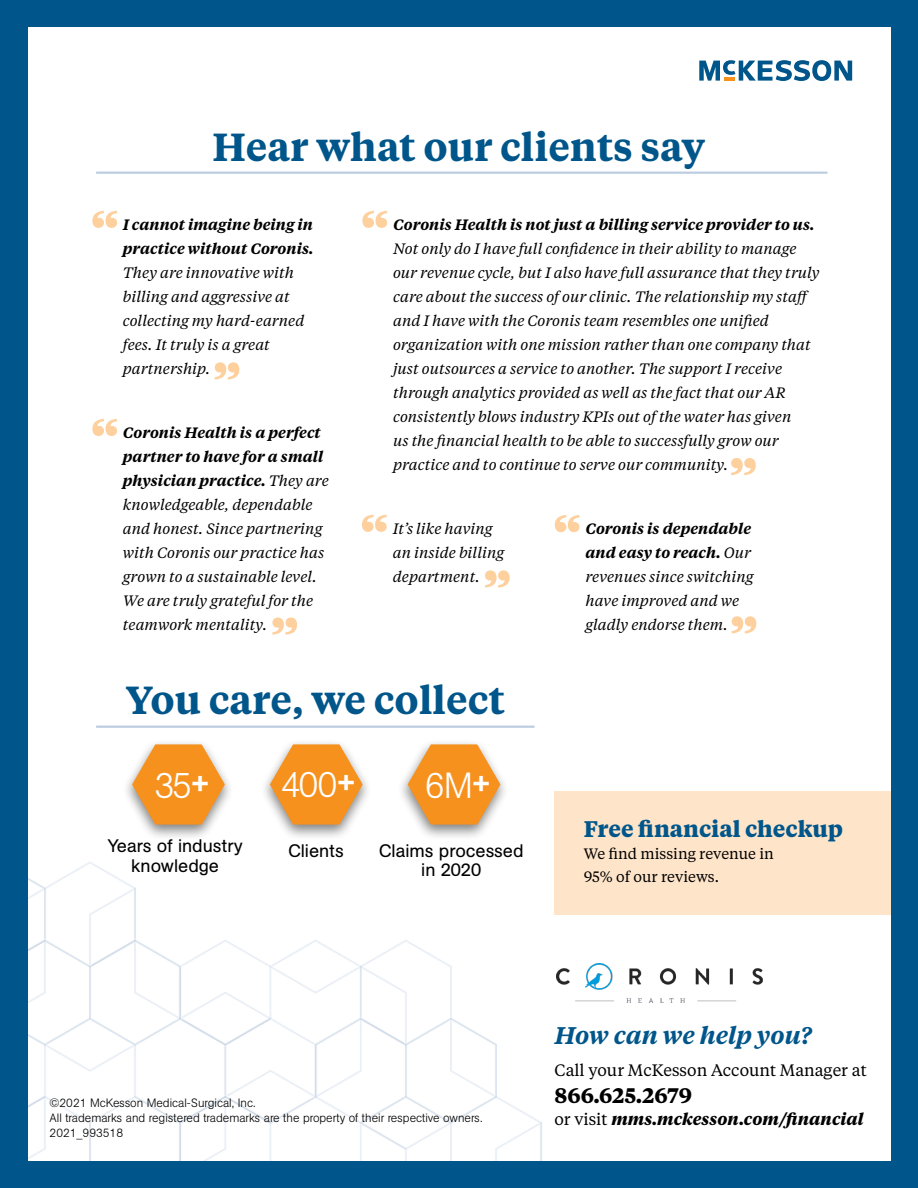
<style>
.page{position:relative;width:918px;height:1188px;background:#fff}
.page>*{position:absolute;margin:0;border:0;box-sizing:border-box;transform-origin:0 0}
.t1{font:700 57px "Tiempos Headline";color:#fdd09e}
.t2{font:600 39px "Tiempos Text";color:#00568a}
.t3{font:300 36px "AG Book Pro";letter-spacing:-.055em;color:#fff}
.t4{font:italic 600 24px "Tiempos Text";color:#00568a}
.t5{font:700 22.5px "Tiempos Text";color:#00568a}
.t6{font:700 21px "Tiempos Text";color:#000}
.t7{font:18px/19.5px "AG Book Pro";color:#000;text-align:center}
.t8{font:italic 700 16.5px "Tiempos Text";color:#000}
.t9{font:16.5px "Tiempos Text";color:#000}
.t10{font:italic 15px/24px "Tiempos Text";color:#000}
.t11{font:15px/22.5px "Tiempos Text";color:#000}
.t12{font:300 12px/15px "AG Book Pro";color:#000}
.s1{font-weight:600}
.s2{font-weight:400;font-style:normal}
</style>
<div class="page">
<div style="left:554px;top:791px;width:364px;height:123px;background:#fee5ca"></div>
<img style="left:557px;top:963px;width:205px;height:40px">
<svg style="left:27px;top:861px;width:515px;height:300px"></svg>
<svg style="left:699px;top:60px;width:153px;height:21px"></svg>
<hr style="left:96px;top:726px;width:439px;height:2px;background:#bdcde1">
<div style="left:122px;top:739px;width:113px;height:103px;background:#000;opacity:.5"></div>
<svg style="left:132px;top:744px;width:93px;height:81px;background:#f2a751"></svg>
<div style="left:259px;top:739px;width:113px;height:103px;background:#000;opacity:.5"></div>
<svg style="left:270px;top:744px;width:93px;height:81px;background:#f2a751"></svg>
<div style="left:397px;top:739px;width:113px;height:103px;background:#000;opacity:.5"></div>
<svg style="left:408px;top:744px;width:92px;height:81px;background:#f1a650"></svg>
<div style="left:0;top:0;width:27px;height:1188px;background:#00568a"></div>
<div style="left:891px;top:0;width:27px;height:1188px;background:#00568a"></div>
<div style="left:0;top:0;width:918px;height:27px;background:#00568a"></div>
<div style="left:0;top:1161px;width:918px;height:27px;background:#00568a"></div>
<hr style="left:96px;top:172px;width:731px;height:2px;background:#bdcde1">
<p class="t2" style="left:213px;top:120px;width:494px">Hear what our clients say</p>
<p class="t1" style="left:90px;top:194px;width:31px">“</p>
<p class="t10" style="left:123px;top:212px;width:192px"><span class="s1">I cannot imagine being in practice without Coronis.<br></span>They are innovative with billing and aggressive at collecting my hard-earned fees. It truly is a great partnership.</p>
<p class="t1" style="left:213px;top:345px;width:31px">”</p>
<p class="t1" style="left:90px;top:402px;width:31px">“</p>
<p class="t10" style="left:123px;top:420px;width:208px"><span class="s1">Coronis Health is a perfect partner to have for a small physician practice.</span> They are knowledgeable, dependable and honest. Since partnering with Coronis our practice has grown to a sustainable level.<br>We are truly grateful for the teamwork mentality.</p>
<p class="t1" style="left:270px;top:601px;width:31px">”</p>
<p class="t1" style="left:360px;top:194px;width:31px">“</p>
<p class="t10" style="left:393px;top:212px;width:428px"><span class="s1">Coronis Health is not just a billing service provider to us.<br></span>Not only do I have full confidence in their ability to manage our revenue cycle, but I also have full assurance that they truly care about the success of our clinic. The relationship my staff and I have with the Coronis team resembles one unified organization with one mission rather than one company that just outsources a service to another. The support I receive through analytics provided as well as the fact that our AR consistently blows industry KPIs out of the water has given<br>us the financial health to be able to successfully grow our practice and to continue to serve our community.</p>
<p class="t1" style="left:729px;top:441px;width:31px">”</p>
<p class="t1" style="left:360px;top:498px;width:31px">“</p>
<p class="t10" style="left:393px;top:516px;width:113px">It’s like having an inside billing department.</p>
<p class="t1" style="left:483px;top:554px;width:31px">”</p>
<p class="t1" style="left:552px;top:498px;width:31px">“</p>
<p class="t10" style="left:585px;top:516px;width:170px"><span class="s1">Coronis is dependable and easy to reach.</span> Our revenues since switching have improved and we gladly endorse them.</p>
<p class="t1" style="left:729px;top:599px;width:31px">”</p>
<p class="t2" style="left:126px;top:673px;width:380px">You care, we collect</p>
<p class="t3" style="left:154px;top:762px;width:58px">35<sup>+</sup></p>
<p class="t3" style="left:281px;top:761px;width:77px">400<sup>+</sup></p>
<p class="t3" style="left:425px;top:762px;width:68px">6M<sup>+</sup></p>
<p class="t7" style="left:107px;top:836px;width:137px">Years of industry knowledge</p>
<p class="t7" style="left:288px;top:841px;width:57px">Clients</p>
<p class="t7" style="left:379px;top:841px;width:146px">Claims processed in 2020</p>
<p class="t5" style="left:584px;top:813px;width:261px">Free financial checkup</p>
<p class="t11" style="left:584px;top:842px;width:192px">We find missing revenue in<br>95% of our reviews.</p>
<p class="t12" style="left:50px;top:1095px;width:207px">©2021 McKesson Medical-Surgical, Inc.</p>
<p class="t12" style="left:50px;top:1110px;width:434px">All trademarks and registered trademarks are the property of their respective owners.<br>2021_993518</p>
<p class="t4" style="left:554px;top:1019px;width:258px">How can we help you?</p>
<p class="t9" style="left:554px;top:1059px;width:314px">Call your McKesson Account Manager at</p>
<p class="t6" style="left:554px;top:1081px;width:139px">866.625.2679</p>
<p class="t8" style="left:554px;top:1108px;width:311px"><span class="s2">or visit</span> mms.mckesson.com/financial</p>
</div>
